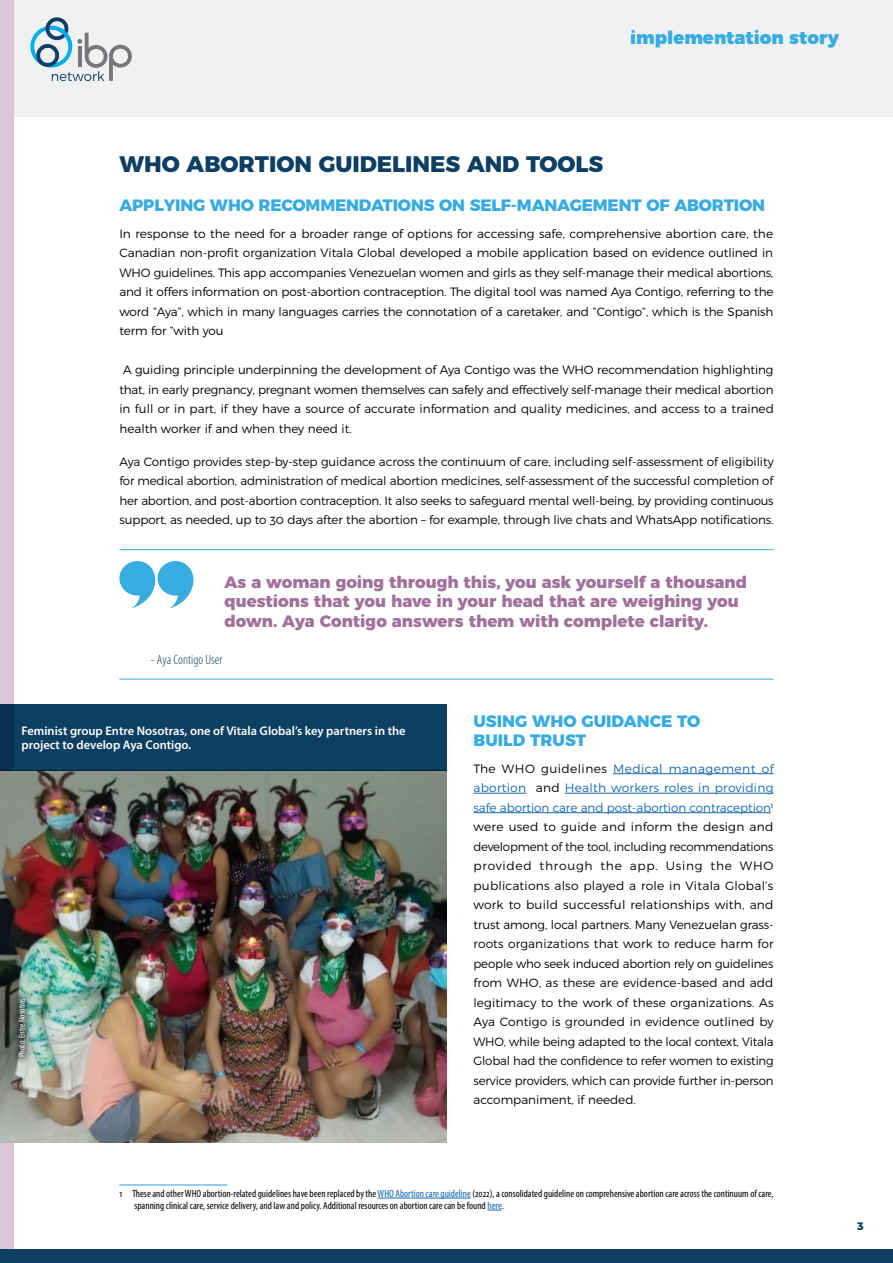
<style>
.page{position:relative;width:893px;height:1263px;background:#fff}
.page>*{position:absolute;margin:0;border:0;box-sizing:border-box;transform-origin:0 0}
.IBP_Heading_1{font:800 22.5px "Montserrat";color:#0d3f63}
.t1{font:900 18px "Montserrat";color:#38ace0}
.IBP_Short_quote___pu{font:800 16.5px/19.8px "Montserrat";color:#a1709b}
.IBP_Heading_2{font:800 16.5px/19.5px "Montserrat";letter-spacing:-.01em;color:#38ace0}
.IBP_Quote_Name{font:300 condensed 13.5px "Myriad Pro";letter-spacing:.005em;color:#0d3f63}
.IBP_Photo_caption{font:600 12.45px/14.2px "Myriad Pro";color:#fff}
.IBP_Body{font:300 12px/19.5px "Montserrat";letter-spacing:-.01em;color:#000;text-align:justify}
.t2{font:800 10.8px "Montserrat";color:#0d3f63}
.IBP_Footnote{font:condensed 10.5px/12px "Myriad Pro";color:#000}
.IBP_Photo_credit{font:condensed 9px "Myriad Pro";color:#fff}
.s1{color:#1268b3}
</style>
<div class="page">
<div style="left:0;top:0;width:893px;height:116px;background:#f1f1f2"></div>
<div style="left:0;top:0;width:14px;height:1263px;background:#dac6d7"></div>
<div style="left:0;top:1249px;width:893px;height:14px;background:#0d3f63"></div>
<svg style="left:30px;top:17px;width:102px;height:64px"></svg>
<hr style="left:119px;top:549px;width:655px;height:1px;background:#38ace0">
<hr style="left:119px;top:679px;width:655px;height:1px;background:#38ace0">
<hr style="left:613px;top:773px;width:161px;height:1px;background:#1268b3">
<hr style="left:473px;top:793px;width:53px;height:1px;background:#1268b3">
<hr style="left:565px;top:793px;width:209px;height:1px;background:#1268b3">
<hr style="left:473px;top:812px;width:298px;height:1px;background:#1268b3">
<hr style="left:119px;top:1184px;width:108px;height:1px;background:#38ace0">
<hr style="left:378px;top:1198px;width:93px;height:1px;background:#1268b3">
<svg style="left:487px;top:1210px;width:15px;height:1px"></svg>
<svg style="left:119px;top:561px;width:75px;height:47px"></svg>
<img style="left:0;top:771px;width:446px;height:371px">
<div style="left:0;top:704px;width:446px;height:66px;background:#0d3f63"></div>
<div style="left:10px;top:990px;width:23px;height:74px;background:#000;opacity:.75"></div>
<h2 class="t1" style="left:630px;top:23px;width:210px">implementation story</h2>
<p class="IBP_Heading_1" style="left:119px;top:145px;width:485px">WHO ABORTION GUIDELINES AND TOOLS</p>
<p class="IBP_Heading_2" style="left:119px;top:195px;width:647px">APPLYING WHO RECOMMENDATIONS ON SELF-MANAGEMENT OF ABORTION</p>
<p class="IBP_Body" style="left:119px;top:223px;width:656px">In response to the need for a broader range of options for accessing safe, comprehensive abortion care, the Canadian non-profit organization Vitala Global developed a mobile application based on evidence outlined in WHO guidelines. This app accompanies Venezuelan women and girls as they self-manage their medical abortions, and it offers information on post-abortion contraception. The digital tool was named Aya Contigo, referring to the word “Aya”, which in many languages carries the connotation of a caretaker, and “Contigo”, which is the Spanish term for “with you</p>
<p class="IBP_Body" style="left:119px;top:359px;width:656px;text-indent:4px">A guiding principle underpinning the development of Aya Contigo was the WHO recommendation highlighting that, in early pregnancy, pregnant women themselves can safely and effectively self-manage their medical abortion in full or in part, if they have a source of accurate information and quality medicines, and access to a trained health worker if and when they need it.</p>
<p class="IBP_Body" style="left:119px;top:451px;width:656px">Aya Contigo provides step-by-step guidance across the continuum of care, including self-assessment of eligibility for medical abortion, administration of medical abortion medicines, self-assessment of the successful completion of her abortion, and post-abortion contraception. It also seeks to safeguard mental well-being, by providing continuous support, as needed, up to 30 days after the abortion – for example, through live chats and WhatsApp notifications.</p>
<p class="IBP_Short_quote___pu" style="left:224px;top:570px;width:524px">As a woman going through this, you ask yourself a thousand questions that you have in your head that are weighing you down. Aya Contigo answers them with complete clarity.</p>
<p class="IBP_Quote_Name" style="left:151px;top:652px;width:73px">- Aya Contigo User</p>
<p class="IBP_Photo_caption" style="left:21px;top:723px;width:386px">Feminist group Entre Nosotras, one of Vitala Global’s key partners in the project to develop Aya Contigo.</p>
<p class="IBP_Photo_credit" style="left:16px;top:1057px;width:61px;rotate:-90deg">Photo: Entre Nosotras</p>
<p class="IBP_Heading_2" style="left:473px;top:710px;width:228px">USING WHO GUIDANCE TO<br>BUILD TRUST</p>
<p class="IBP_Body" style="left:473px;top:757px;width:302px">The WHO guidelines <span class="s1">Medical management of abortion</span> and <span class="s1">Health workers roles in providing safe abortion care and post-abortion contraception</span><sup>1 </sup>were used to guide and inform the design and development of the tool, including recommendations provided through the app. Using the WHO publications also played a role in Vitala Global’s work to build successful relationships with, and trust among, local partners. Many Venezuelan grass&shy;roots organizations that work to reduce harm for people who seek induced abortion rely on guidelines from WHO, as these are evidence-based and add legitimacy to the work of these organizations. As Aya Contigo is grounded in evidence outlined by WHO, while being adapted to the local context, Vitala Global had the confidence to refer women to existing service providers, which can provide further in-person accompaniment, if needed.</p>
<p class="IBP_Footnote" style="left:134px;top:1187px;width:641px;text-indent:-15px">1 These and other WHO abortion-related guidelines have been replaced by the <span class="s1">WHO Abortion care guideline</span> (2022), a consolidated guideline on comprehensive abortion care across the continuum of care, spanning clinical care, service delivery, and law and policy. Additional resources on abortion care can be found <span class="s1">here</span>.</p>
<p class="t2" style="left:857px;top:1217px;width:8px">3</p>
</div>
